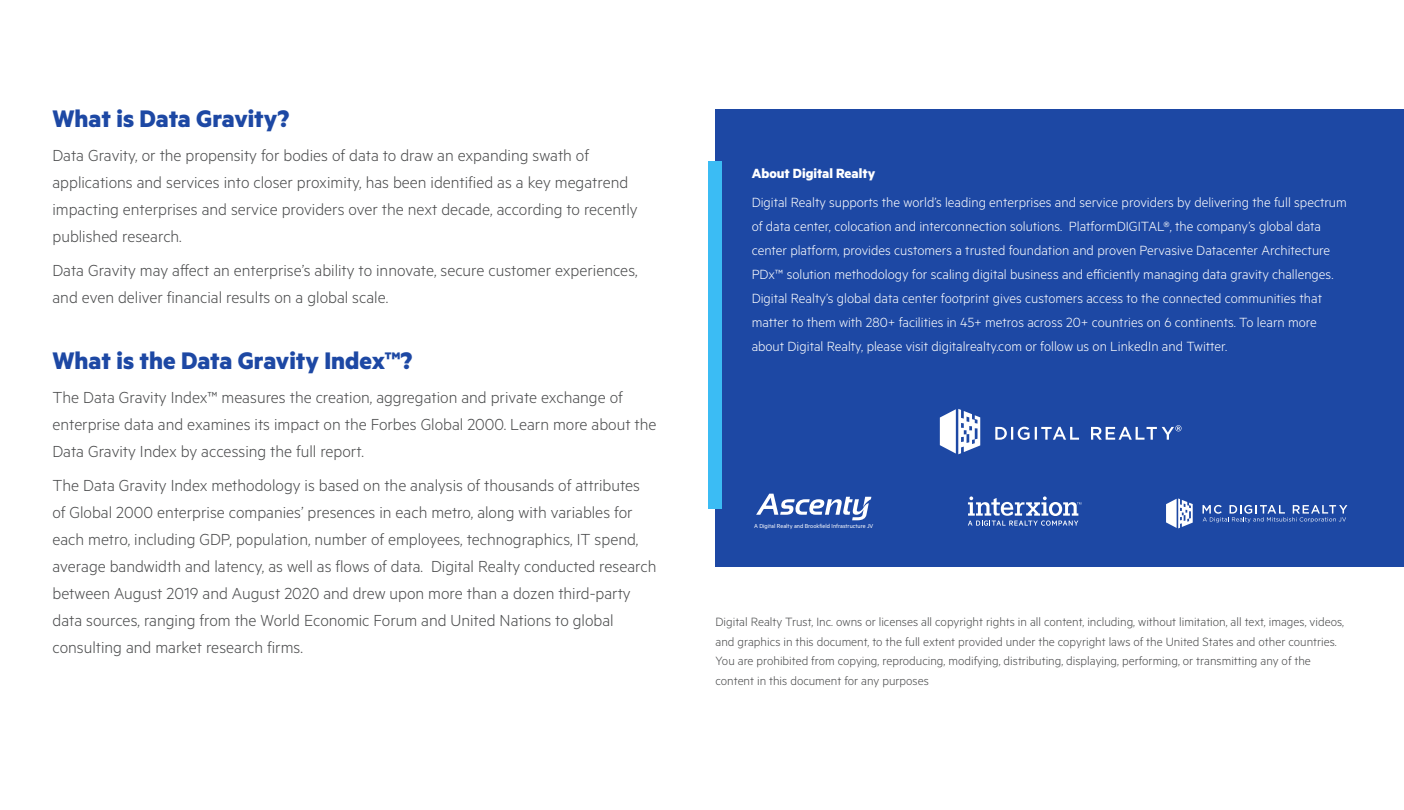
<style>
.page{position:relative;width:1404px;height:810px;background:#fff}
.page>*{position:absolute;margin:0;border:0;box-sizing:border-box;transform-origin:0 0}
.t1{font:700 27px "Metric";color:#1d48a4}
.t2{font:300 18px/27px "Metric";color:#4b4c4d}
.t3{font:300 15px/24px "Metric";color:#fff}
.t4{font:700 15px "Metric";color:#fff}
.t5{font:300 13.5px/19.5px "Metric";color:#4b4c4d}
.t6{font:6.45px "Metric";color:#fff}
</style>
<div class="page">
<div style="left:716px;top:109px;width:688px;height:458px;background:#1d48a4"></div>
<div style="left:709px;top:161px;width:13px;height:348px;background:#3bbcf4"></div>
<svg style="left:968px;top:496px;width:113px;height:30px"></svg>
<svg style="left:1166px;top:498px;width:27px;height:30px"></svg>
<svg style="left:1203px;top:505px;width:144px;height:17px"></svg>
<svg style="left:756px;top:494px;width:115px;height:26px"></svg>
<svg style="left:940px;top:409px;width:40px;height:45px"></svg>
<svg style="left:995px;top:425px;width:187px;height:15px"></svg>
<p class="t1" style="left:52px;top:102px;width:239px">What is Data Gravity?</p>
<p class="t2" style="left:52px;top:141px;width:587px">Data Gravity, or the propensity for bodies of data to draw an expanding swath of applications and services into closer proximity, has been identified as a key megatrend impacting enterprises and service providers over the next decade, according to recently published research.</p>
<p class="t2" style="left:52px;top:256px;width:587px">Data Gravity may affect an enterprise’s ability to innovate, secure customer experiences, and even deliver financial results on a global scale.</p>
<p class="t1" style="left:52px;top:344px;width:362px">What is the Data Gravity Index™?</p>
<p class="t2" style="left:52px;top:383px;width:606px">The Data Gravity Index™ measures the creation, aggregation and private exchange of enterprise data and examines its impact on the Forbes Global 2000. Learn more about the<br>Data Gravity Index by accessing the full report.</p>
<p class="t2" style="left:52px;top:471px;width:605px">The Data Gravity Index methodology is based on the analysis of thousands of attributes of Global 2000 enterprise companies’ presences in each metro, along with variables for each metro, including GDP, population, number of employees, technographics, IT spend, average bandwidth and latency, as well as flows of data. Digital Realty conducted research between August 2019 and August 2020 and drew upon more than a dozen third-party data sources, ranging from the World Economic Forum and United Nations to global consulting and market research firms.</p>
<p class="t4" style="left:752px;top:164px;width:125px">About Digital Realty</p>
<p class="t3" style="left:752px;top:190px;width:597px">Digital Realty supports the world’s leading enterprises and service providers by delivering the full spectrum of data center, colocation and interconnection solutions. PlatformDIGITAL®, the company’s global data center platform, provides customers a trusted foundation and proven Pervasive Datacenter Architecture PDx™ solution methodology for scaling digital business and efficiently managing data gravity challenges.<br>Digital Realty’s global data center footprint gives customers access to the connected communities that matter to them with 280+ facilities in 45+ metros across 20+ countries on 6 continents. To learn more about Digital Realty, please visit digitalrealty.com or follow us on LinkedIn and Twitter.</p>
<p class="t6" style="left:754px;top:522px;width:121px">A Digital Realty and Brookfield Infrastructure JV</p>
<p class="t5" style="left:716px;top:612px;width:630px">Digital Realty Trust, Inc. owns or licenses all copyright rights in all content, including, without limitation, all text, images, videos, and graphics in this document, to the full extent provided under the copyright laws of the United States and other countries.<br>You are prohibited from copying, reproducing, modifying, distributing, displaying, performing, or transmitting any of the content in this document for any purposes</p>
</div>
